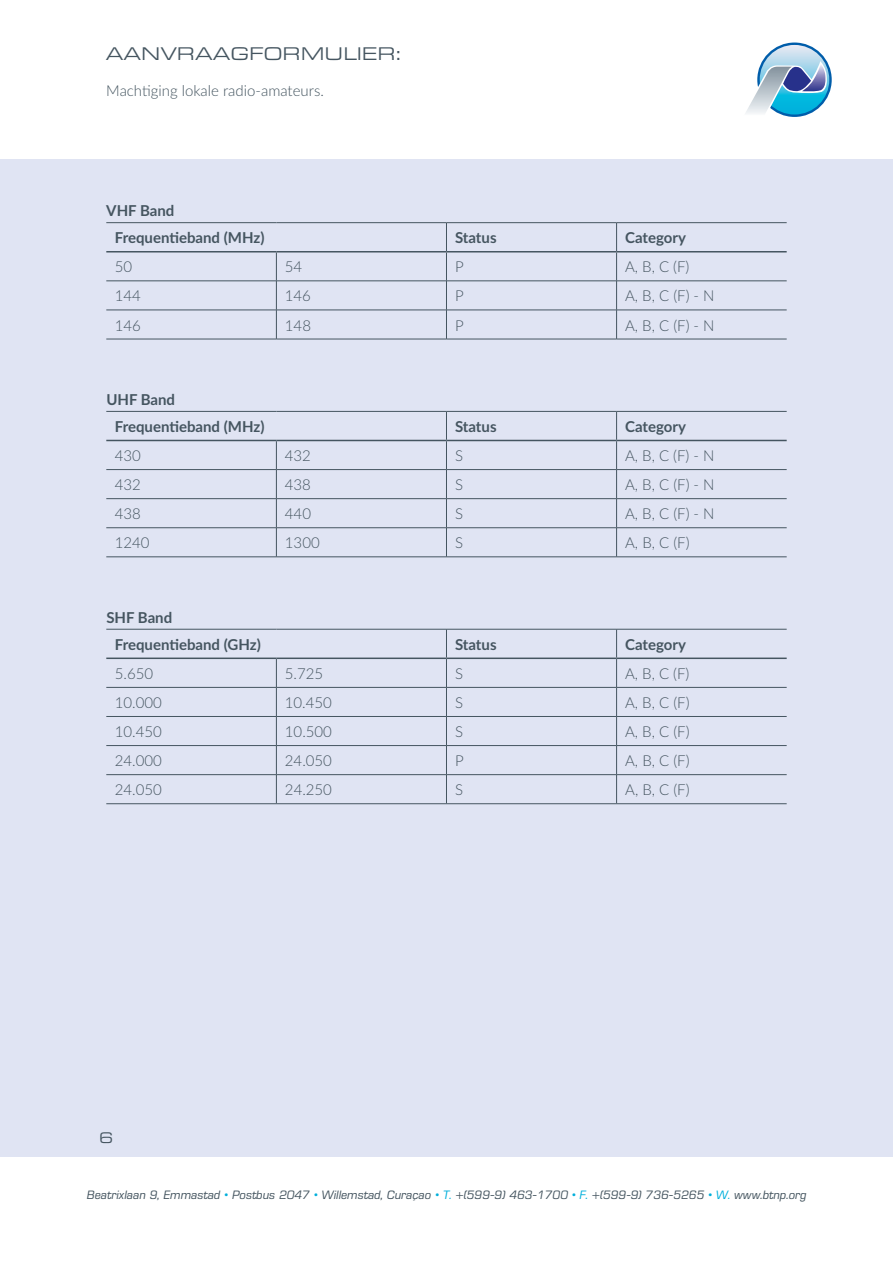
<style>
.page{position:relative;width:893px;height:1263px;background:#fff}
.page>*{position:absolute;margin:0;border:0;box-sizing:border-box;transform-origin:0 0}
.t1{font:expanded 18px "Eurostile BQ";color:#455560}
.t2{font:300 15px "Lato";color:#455560}
.t3{font:700 15px/26.7px "Lato";color:#455560}
.t4{font:expanded 15px "Eurostile BQ";color:#455560}
.t5{font:italic 12px "Eurostile BQ";color:#455560}
.s1{color:#00afdb}
</style>
<div class="page">
<svg style="left:757px;top:43px;width:75px;height:74px"></svg>
<svg style="left:760px;top:45px;width:69px;height:70px"></svg>
<svg style="left:746px;top:61px;width:81px;height:56px"></svg>
<div style="left:0;top:159px;width:893px;height:998px;background:#e0e4f3"></div>
<hr style="left:106px;top:222px;width:170px;height:1px;background:#455560">
<hr style="left:276px;top:222px;width:170px;height:1px;background:#455560">
<hr style="left:446px;top:222px;width:171px;height:1px;background:#455560">
<hr style="left:617px;top:222px;width:170px;height:1px;background:#455560">
<hr style="left:106px;top:281px;width:170px;height:1px;background:#455560">
<hr style="left:276px;top:281px;width:170px;height:1px;background:#455560">
<hr style="left:446px;top:281px;width:171px;height:1px;background:#455560">
<hr style="left:617px;top:281px;width:170px;height:1px;background:#455560">
<hr style="left:106px;top:310px;width:170px;height:1px;background:#455560">
<hr style="left:276px;top:310px;width:170px;height:1px;background:#455560">
<svg style="left:276px;top:252px;width:1px;height:87px"></svg>
<hr style="left:446px;top:310px;width:171px;height:1px;background:#455560">
<svg style="left:446px;top:223px;width:1px;height:116px"></svg>
<hr style="left:617px;top:310px;width:170px;height:1px;background:#455560">
<svg style="left:616px;top:223px;width:1px;height:116px"></svg>
<hr style="left:106px;top:339px;width:170px;height:1px;background:#455560">
<hr style="left:276px;top:339px;width:170px;height:1px;background:#455560">
<hr style="left:446px;top:339px;width:171px;height:1px;background:#455560">
<hr style="left:617px;top:339px;width:170px;height:1px;background:#455560">
<hr style="left:106px;top:251px;width:170px;height:1px;background:#455560">
<hr style="left:276px;top:251px;width:170px;height:1px;background:#455560">
<hr style="left:446px;top:251px;width:171px;height:1px;background:#455560">
<hr style="left:617px;top:251px;width:170px;height:1px;background:#455560">
<hr style="left:106px;top:411px;width:170px;height:1px;background:#455560">
<hr style="left:276px;top:411px;width:170px;height:1px;background:#455560">
<hr style="left:446px;top:411px;width:171px;height:1px;background:#455560">
<hr style="left:617px;top:411px;width:170px;height:1px;background:#455560">
<hr style="left:106px;top:469px;width:170px;height:1px;background:#455560">
<hr style="left:276px;top:469px;width:170px;height:1px;background:#455560">
<hr style="left:446px;top:469px;width:171px;height:1px;background:#455560">
<hr style="left:617px;top:469px;width:170px;height:1px;background:#455560">
<hr style="left:106px;top:498px;width:170px;height:1px;background:#455560">
<hr style="left:276px;top:498px;width:170px;height:1px;background:#455560">
<hr style="left:446px;top:498px;width:171px;height:1px;background:#455560">
<hr style="left:617px;top:498px;width:170px;height:1px;background:#455560">
<hr style="left:106px;top:527px;width:170px;height:1px;background:#455560">
<hr style="left:276px;top:527px;width:170px;height:1px;background:#455560">
<svg style="left:276px;top:441px;width:1px;height:116px"></svg>
<hr style="left:446px;top:527px;width:171px;height:1px;background:#455560">
<svg style="left:446px;top:412px;width:1px;height:145px"></svg>
<hr style="left:617px;top:527px;width:170px;height:1px;background:#455560">
<svg style="left:616px;top:412px;width:1px;height:145px"></svg>
<hr style="left:106px;top:557px;width:170px;height:1px;background:#455560">
<hr style="left:276px;top:557px;width:170px;height:1px;background:#455560">
<hr style="left:446px;top:557px;width:171px;height:1px;background:#455560">
<hr style="left:617px;top:557px;width:170px;height:1px;background:#455560">
<hr style="left:106px;top:440px;width:170px;height:1px;background:#455560">
<hr style="left:276px;top:440px;width:170px;height:1px;background:#455560">
<hr style="left:446px;top:440px;width:171px;height:1px;background:#455560">
<hr style="left:617px;top:440px;width:170px;height:1px;background:#455560">
<hr style="left:106px;top:629px;width:170px;height:1px;background:#455560">
<hr style="left:276px;top:629px;width:170px;height:1px;background:#455560">
<hr style="left:446px;top:629px;width:171px;height:1px;background:#455560">
<hr style="left:617px;top:629px;width:170px;height:1px;background:#455560">
<hr style="left:106px;top:687px;width:170px;height:1px;background:#455560">
<hr style="left:276px;top:687px;width:170px;height:1px;background:#455560">
<hr style="left:446px;top:687px;width:171px;height:1px;background:#455560">
<hr style="left:617px;top:687px;width:170px;height:1px;background:#455560">
<hr style="left:106px;top:716px;width:170px;height:1px;background:#455560">
<hr style="left:276px;top:716px;width:170px;height:1px;background:#455560">
<hr style="left:446px;top:716px;width:171px;height:1px;background:#455560">
<hr style="left:617px;top:716px;width:170px;height:1px;background:#455560">
<hr style="left:106px;top:745px;width:170px;height:1px;background:#455560">
<hr style="left:276px;top:745px;width:170px;height:1px;background:#455560">
<hr style="left:446px;top:745px;width:171px;height:1px;background:#455560">
<hr style="left:617px;top:745px;width:170px;height:1px;background:#455560">
<hr style="left:106px;top:774px;width:170px;height:1px;background:#455560">
<hr style="left:276px;top:774px;width:170px;height:1px;background:#455560">
<svg style="left:276px;top:659px;width:1px;height:144px"></svg>
<hr style="left:446px;top:774px;width:171px;height:1px;background:#455560">
<svg style="left:446px;top:629px;width:1px;height:174px"></svg>
<hr style="left:617px;top:774px;width:170px;height:1px;background:#455560">
<svg style="left:616px;top:629px;width:1px;height:174px"></svg>
<hr style="left:106px;top:803px;width:170px;height:1px;background:#455560">
<hr style="left:276px;top:803px;width:170px;height:1px;background:#455560">
<hr style="left:446px;top:803px;width:171px;height:1px;background:#455560">
<hr style="left:617px;top:803px;width:170px;height:1px;background:#455560">
<hr style="left:106px;top:657px;width:170px;height:2px;background:#455560">
<hr style="left:276px;top:657px;width:170px;height:2px;background:#455560">
<hr style="left:446px;top:657px;width:171px;height:2px;background:#455560">
<hr style="left:617px;top:657px;width:170px;height:2px;background:#455560">
<p class="t1" style="left:106px;top:43px;width:296px">AANVRAAGFORMULIER:</p>
<p class="t2" style="left:106px;top:80px;width:219px">Machtiging lokale radio-amateurs.</p>
<p class="t3" style="left:115px;top:197px;width:151px;text-indent:-9px">VHF Band<br>Frequentieband (MHz)</p>
<p class="t3" style="left:455px;top:224px;width:43px">Status</p>
<p class="t3" style="left:625px;top:224px;width:62px">Category</p>
<p class="t2" style="left:115px;top:256px;width:19px">50</p>
<p class="t2" style="left:285px;top:256px;width:19px">54</p>
<p class="t2" style="left:455px;top:256px;width:10px">P</p>
<p class="t2" style="left:625px;top:256px;width:66px">A, B, C (F)</p>
<p class="t2" style="left:115px;top:286px;width:28px">144</p>
<p class="t2" style="left:285px;top:286px;width:28px">146</p>
<p class="t2" style="left:455px;top:286px;width:10px">P</p>
<p class="t2" style="left:625px;top:286px;width:91px">A, B, C (F) - N</p>
<p class="t2" style="left:115px;top:315px;width:28px">146</p>
<p class="t2" style="left:285px;top:315px;width:28px">148</p>
<p class="t2" style="left:455px;top:315px;width:10px">P</p>
<p class="t2" style="left:625px;top:315px;width:91px">A, B, C (F) - N</p>
<p class="t3" style="left:115px;top:386px;width:151px;text-indent:-8px">UHF Band<br>Frequentieband (MHz)</p>
<p class="t3" style="left:455px;top:412px;width:43px">Status</p>
<p class="t3" style="left:625px;top:412px;width:62px">Category</p>
<p class="t2" style="left:115px;top:445px;width:28px">430</p>
<p class="t2" style="left:285px;top:445px;width:28px">432</p>
<p class="t2" style="left:455px;top:445px;width:10px">S</p>
<p class="t2" style="left:625px;top:445px;width:91px">A, B, C (F) - N</p>
<p class="t2" style="left:115px;top:474px;width:28px">432</p>
<p class="t2" style="left:285px;top:474px;width:28px">438</p>
<p class="t2" style="left:455px;top:474px;width:10px">S</p>
<p class="t2" style="left:625px;top:474px;width:91px">A, B, C (F) - N</p>
<p class="t2" style="left:115px;top:503px;width:28px">438</p>
<p class="t2" style="left:285px;top:503px;width:28px">440</p>
<p class="t2" style="left:455px;top:503px;width:10px">S</p>
<p class="t2" style="left:625px;top:503px;width:91px">A, B, C (F) - N</p>
<p class="t2" style="left:115px;top:532px;width:36px">1240</p>
<p class="t2" style="left:285px;top:532px;width:36px">1300</p>
<p class="t2" style="left:455px;top:532px;width:10px">S</p>
<p class="t2" style="left:625px;top:532px;width:66px">A, B, C (F)</p>
<p class="t3" style="left:115px;top:603px;width:148px;text-indent:-8px">SHF Band<br>Frequentieband (GHz)</p>
<p class="t3" style="left:455px;top:630px;width:43px">Status</p>
<p class="t3" style="left:625px;top:630px;width:62px">Category</p>
<p class="t2" style="left:115px;top:663px;width:40px">5.650</p>
<p class="t2" style="left:285px;top:663px;width:40px">5.725</p>
<p class="t2" style="left:455px;top:663px;width:10px">S</p>
<p class="t2" style="left:625px;top:663px;width:66px">A, B, C (F)</p>
<p class="t2" style="left:115px;top:692px;width:48px">10.000</p>
<p class="t2" style="left:285px;top:692px;width:48px">10.450</p>
<p class="t2" style="left:455px;top:692px;width:10px">S</p>
<p class="t2" style="left:625px;top:692px;width:66px">A, B, C (F)</p>
<p class="t2" style="left:115px;top:721px;width:48px">10.450</p>
<p class="t2" style="left:285px;top:721px;width:48px">10.500</p>
<p class="t2" style="left:455px;top:721px;width:10px">S</p>
<p class="t2" style="left:625px;top:721px;width:66px">A, B, C (F)</p>
<p class="t2" style="left:115px;top:750px;width:48px">24.000</p>
<p class="t2" style="left:285px;top:750px;width:48px">24.050</p>
<p class="t2" style="left:455px;top:750px;width:10px">P</p>
<p class="t2" style="left:625px;top:750px;width:66px">A, B, C (F)</p>
<p class="t2" style="left:115px;top:779px;width:48px">24.050</p>
<p class="t2" style="left:285px;top:779px;width:48px">24.250</p>
<p class="t2" style="left:455px;top:779px;width:10px">S</p>
<p class="t2" style="left:625px;top:779px;width:66px">A, B, C (F)</p>
<p class="t4" style="left:99px;top:1129px;width:15px">6</p>
<p class="t5" style="left:87px;top:1188px;width:721px">Beatrixlaan 9, Emmastad <span class="s1">•</span> Postbus 2047 <span class="s1">•</span> Willemstad, Curaçao <span class="s1">• T.</span> +(599-9) 463-1700 <span class="s1">• F.</span> +(599-9) 736-5265 <span class="s1">• W.</span> www.btnp.org</p>
</div>
